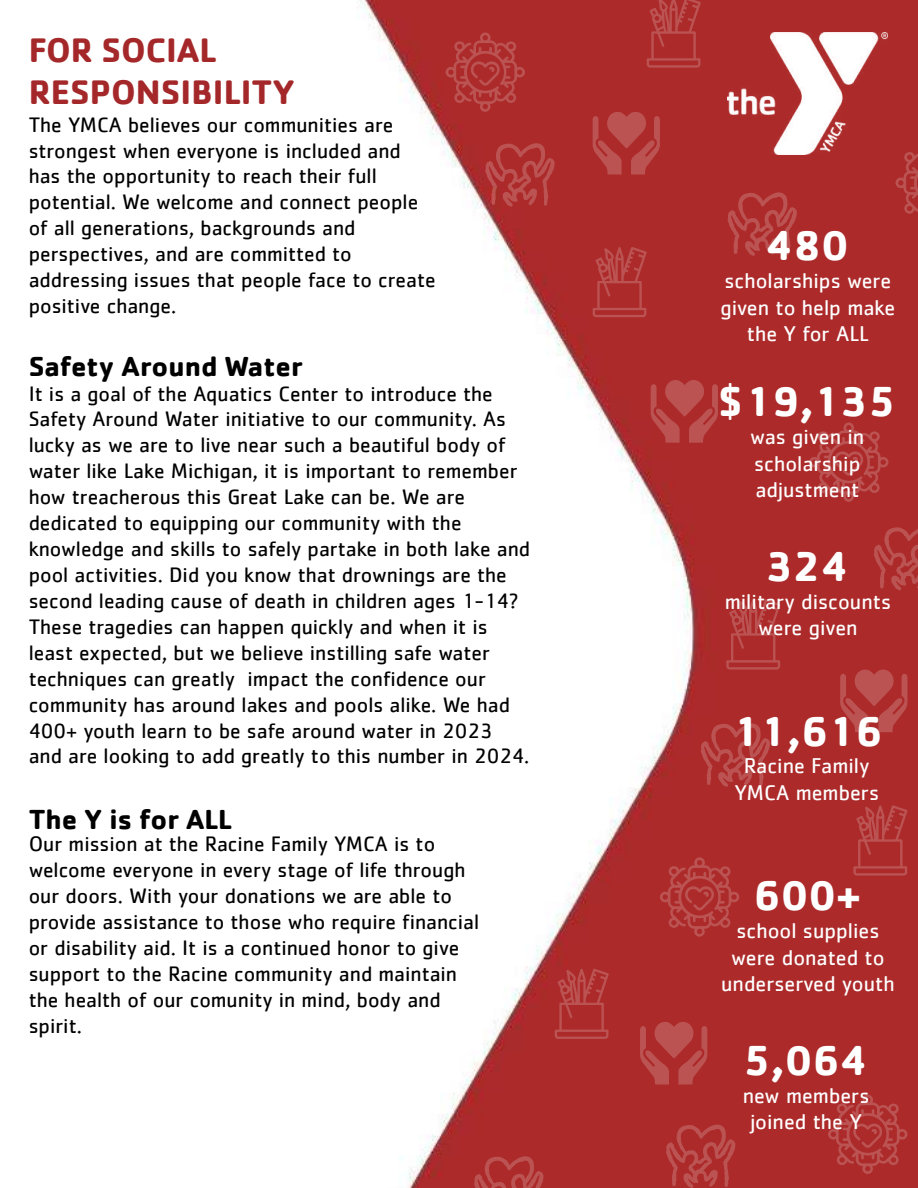
<style>
.page{position:relative;width:918px;height:1188px;background:#fff}
.page>*{position:absolute;margin:0;border:0;box-sizing:border-box;transform-origin:0 0}
.t1{font:700 43.35px "Cachet";color:#fff}
.t2{font:700 35.1px/42.2px "Cachet";color:#a42829}
.t3{font:700 28.5px "Cachet";color:#000}
.t4{font:22.05px/26.5px "Cachet";color:#fff;text-align:center}
.t5{font:21.6px/26px "Cachet";color:#000}
</style>
<div class="page">
<img style="left:360px;top:0;width:558px;height:1188px">
<img style="left:728px;top:33px;width:159px;height:122px">
<svg style="left:446px;top:32px;width:79px;height:80px;background:#b03535"></svg>
<svg style="left:660px;top:857px;width:79px;height:80px;background:#b03535"></svg>
<svg style="left:809px;top:422px;width:79px;height:80px;background:#b03535"></svg>
<svg style="left:828px;top:1095px;width:79px;height:79px;background:#b03535"></svg>
<svg style="left:896px;top:143px;width:22px;height:80px;background:#b03434"></svg>
<svg style="left:593px;top:247px;width:54px;height:70px;background:#b03636"></svg>
<svg style="left:555px;top:969px;width:54px;height:70px;background:#b03636"></svg>
<svg style="left:853px;top:805px;width:54px;height:71px;background:#b03636"></svg>
<svg style="left:726px;top:599px;width:54px;height:71px;background:#b03636"></svg>
<svg style="left:647px;top:0;width:54px;height:68px;background:#b03636"></svg>
<svg style="left:728px;top:192px;width:69px;height:64px;background:#b13838"></svg>
<svg style="left:485px;top:143px;width:70px;height:64px;background:#b13838"></svg>
<svg style="left:666px;top:1125px;width:69px;height:63px;background:#b13838"></svg>
<svg style="left:701px;top:723px;width:69px;height:64px;background:#b13838"></svg>
<svg style="left:874px;top:527px;width:44px;height:63px;background:#b13838"></svg>
<svg style="left:474px;top:1156px;width:70px;height:32px;background:#b13838"></svg>
<svg style="left:593px;top:112px;width:67px;height:63px;background:#b43f3f"></svg>
<svg style="left:640px;top:1022px;width:67px;height:63px;background:#b43f3f"></svg>
<svg style="left:651px;top:380px;width:67px;height:63px;background:#b43f3f"></svg>
<svg style="left:840px;top:670px;width:67px;height:62px;background:#b43f3f"></svg>
<h2 class="t2" style="left:29px;top:28px;width:268px">FOR SOCIAL<br>RESPONSIBILITY</h2>
<p class="t5" style="left:29px;top:111px;width:408px">The YMCA believes our communities are strongest when everyone is included and has the opportunity to reach their full potential. We welcome and connect people of all generations, backgrounds and perspectives, and are committed to addressing issues that people face to create positive change.</p>
<h3 class="t3" style="left:29px;top:348px;width:276px">Safety Around Water</h3>
<p class="t5" style="left:29px;top:380px;width:503px">It is a goal of the Aquatics Center to introduce the Safety Around Water initiative to our community. As lucky as we are to live near such a beautiful body of water like Lake Michigan, it is important to remember how treacherous this Great Lake can be. We are dedicated to equipping our community with the knowledge and skills to safely partake in both lake and pool activities. Did you know that drownings are the second leading cause of death in children ages 1-14?<br>These tragedies can happen quickly and when it is least expected, but we believe instilling safe water techniques can greatly impact the confidence our community has around lakes and pools alike. We had 400+ youth learn to be safe around water in 2023 and are looking to add greatly to this number in 2024.</p>
<h3 class="t3" style="left:29px;top:801px;width:205px">The Y is for ALL</h3>
<p class="t5" style="left:29px;top:831px;width:452px">Our mission at the Racine Family YMCA is to welcome everyone in every stage of life through our doors. With your donations we are able to provide assistance to those who require financial or disability aid. It is a continued honor to give support to the Racine community and maintain the health of our comunity in mind, body and spirit.</p>
<h1 class="t1" style="left:766px;top:218px;width:84px">480</h1>
<p class="t4" style="left:720px;top:267px;width:177px">scholarships were given to help make the Y for ALL</p>
<h1 class="t1" style="left:718px;top:373px;width:179px">$19,135</h1>
<p class="t4" style="left:750px;top:423px;width:116px;text-align:left">was given in scholarship adjustment</p>
<h1 class="t1" style="left:766px;top:538px;width:84px">324</h1>
<p class="t4" style="left:725px;top:588px;width:168px">military discounts were given</p>
<h1 class="t1" style="left:734px;top:703px;width:151px">11,616</h1>
<p class="t4" style="left:734px;top:752px;width:146px">Racine Family<br>YMCA members</p>
<h1 class="t1" style="left:753px;top:868px;width:109px">600+</h1>
<p class="t4" style="left:721px;top:917px;width:175px">school supplies were donated to underserved youth</p>
<h1 class="t1" style="left:743px;top:1032px;width:126px">5,064</h1>
<p class="t4" style="left:743px;top:1082px;width:128px">new members joined the Y</p>
</div>
